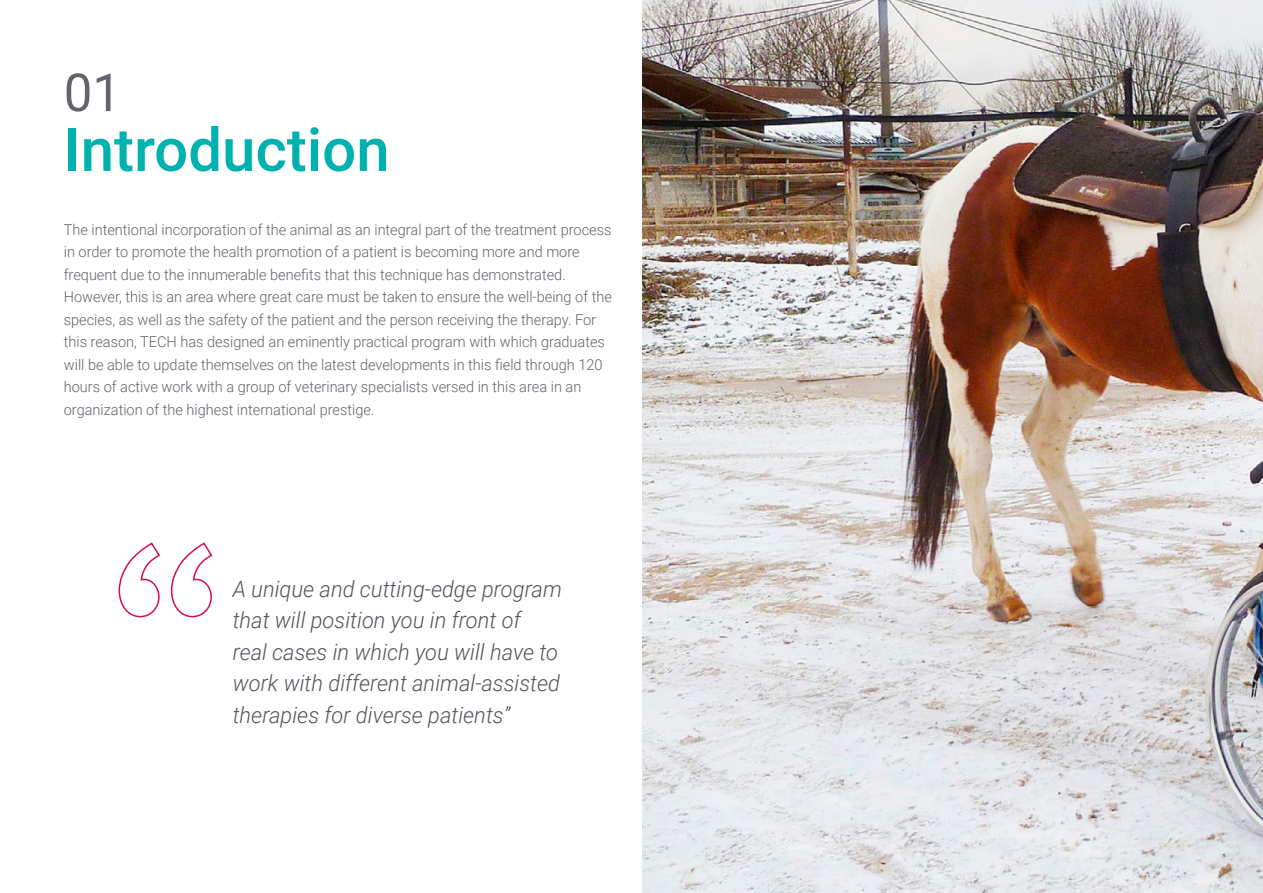
<style>
.page{position:relative;width:1263px;height:893px;background:#fff}
.page>*{position:absolute;margin:0;border:0;box-sizing:border-box;transform-origin:0 0}
.t1{font:500 60px "Roboto";color:#00b2af}
.t2{font:52.5px "Roboto";color:#61646a}
.t3{font:italic 300 22.5px/31.5px "Roboto";color:#52555b}
.t4{font:300 15px/22.5px "Roboto";color:#61646a}
</style>
<div class="page">
<svg style="left:118px;top:542px;width:95px;height:76px"></svg>
<img style="left:642px;top:0;width:621px;height:893px">
<h2 class="t2" style="left:64px;top:56px;width:59px">01</h2>
<h1 class="t1" style="left:64px;top:108px;width:327px">Introduction</h1>
<p class="t4" style="left:64px;top:217px;width:550px">The intentional incorporation of the animal as an integral part of the treatment process in order to promote the health promotion of a patient is becoming more and more frequent due to the innumerable benefits that this technique has demonstrated.<br>However, this is an area where great care must be taken to ensure the well-being of the species, as well as the safety of the patient and the person receiving the therapy. For this reason, TECH has designed an eminently practical program with which graduates will be able to update themselves on the latest developments in this field through 120 hours of active work with a group of veterinary specialists versed in this area in an organization of the highest international prestige.</p>
<h3 class="t3" style="left:233px;top:572px;width:331px">A unique and cutting-edge program that will position you in front of<br>real cases in which you will have to work with different animal-assisted therapies for diverse patients”</h3>
</div>
